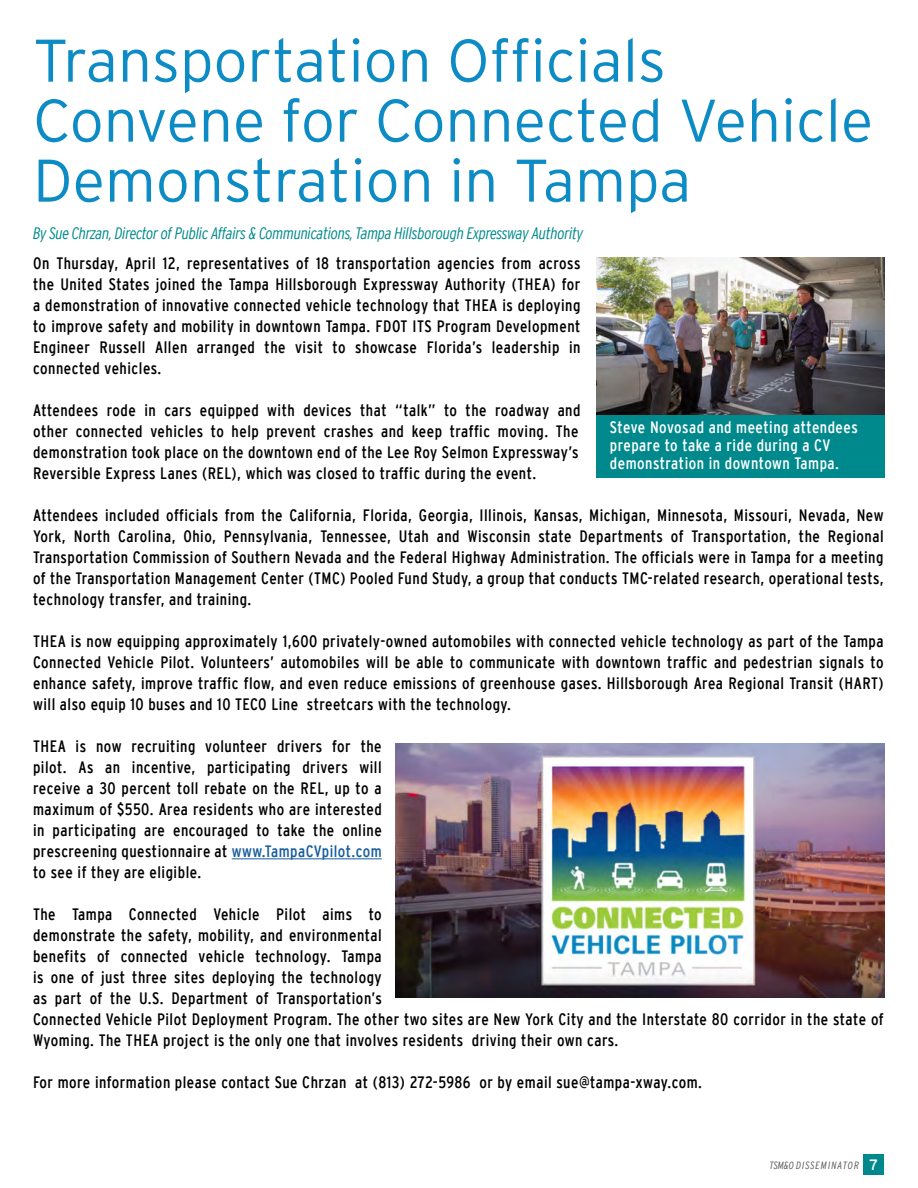
<style>
.page{position:relative;width:918px;height:1188px;background:#fff}
.page>*{position:absolute;margin:0;border:0;box-sizing:border-box;transform-origin:0 0}
.t1{font:300 60px/60px "Interstate";color:#0c8bc5}
.t2{font:condensed 16.5px/21px "Interstate";letter-spacing:.03em;color:#000;text-align:justify}
.t3{font:italic 300 condensed 16.5px "Interstate";letter-spacing:-.02em;color:#00898c}
.t4{font:condensed 16.5px/18px "Interstate";letter-spacing:.03em;color:#fff}
.t5{font:italic 300 condensed 10.5px "Interstate";letter-spacing:.1em;color:#57585a}
.s1{color:#175d9e}
.s2{font-weight:400;font-style:normal;font-stretch:normal;font-size:15px;color:#fff}
</style>
<div class="page">
<div style="left:864px;top:1154px;width:20px;height:21px;background:#00898c"></div>
<hr style="left:232px;top:859px;width:150px;height:1px;background:#175d9e">
<img style="left:395px;top:743px;width:489px;height:254px">
<img style="left:596px;top:257px;width:288px;height:158px">
<div style="left:596px;top:415px;width:288px;height:62px;background:#00898c"></div>
<p class="t1" style="left:33px;top:30px;width:842px">Transportation Officials<br>Convene for Connected Vehicle<br>Demonstration in Tampa</p>
<p class="t3" style="left:33px;top:224px;width:552px">By Sue Chrzan, Director of Public Affairs &amp; Communications, Tampa Hillsborough Expressway Authority</p>
<p class="t2" style="left:33px;top:252px;width:549px">On Thursday, April 12, representatives of 18 transportation agencies from across the United States joined the Tampa Hillsborough Expressway Authority (THEA) for a demonstration of innovative connected vehicle technology that THEA is deploying to improve safety and mobility in downtown Tampa. FDOT ITS Program Development Engineer Russell Allen arranged the visit to showcase Florida’s leadership in connected vehicles.</p>
<p class="t2" style="left:33px;top:399px;width:549px;text-align:left">Attendees rode in cars equipped with devices that “talk” to the roadway and other connected vehicles to help prevent crashes and keep traffic moving. The demonstration took place on the downtown end of the Lee Roy Selmon Expressway’s Reversible Express Lanes (REL), which was closed to traffic during the event.</p>
<p class="t2" style="left:33px;top:504px;width:852px">Attendees included officials from the California, Florida, Georgia, Illinois, Kansas, Michigan, Minnesota, Missouri, Nevada, New York, North Carolina, Ohio, Pennsylvania, Tennessee, Utah and Wisconsin state Departments of Transportation, the Regional Transportation Commission of Southern Nevada and the Federal Highway Administration. The officials were in Tampa for a meeting of the Transportation Management Center (TMC) Pooled Fund Study, a group that conducts TMC-related research, operational tests, technology transfer, and training.</p>
<p class="t2" style="left:33px;top:630px;width:852px">THEA is now equipping approximately 1,600 privately-owned automobiles with connected vehicle technology as part of the Tampa Connected Vehicle Pilot. Volunteers’ automobiles will be able to communicate with downtown traffic and pedestrian signals to enhance safety, improve traffic flow, and even reduce emissions of greenhouse gases. Hillsborough Area Regional Transit (HART) will also equip 10 buses and 10 TECO Line streetcars with the technology.</p>
<p class="t2" style="left:33px;top:735px;width:350px">THEA is now recruiting volunteer drivers for the pilot. As an incentive, participating drivers will receive a 30 percent toll rebate on the REL, up to a maximum of $550. Area residents who are interested in participating are encouraged to take the online prescreening questionnaire at <span class="s1">www.TampaCVpilot.com </span>to see if they are eligible.</p>
<p class="t2" style="left:33px;top:903px;width:852px;text-align:left">The Tampa Connected Vehicle Pilot aims to<br>demonstrate the safety, mobility, and environmental<br>benefits of connected vehicle technology. Tampa<br>is one of just three sites deploying the technology<br>as part of the U.S. Department of Transportation’s<br>Connected Vehicle Pilot Deployment Program. The other two sites are New York City and the Interstate 80 corridor in the state of Wyoming. The THEA project is the only one that involves residents driving their own cars.</p>
<p class="t2" style="left:33px;top:1071px;width:671px">For more information please contact Sue Chrzan at (813) 272-5986 or by email sue@tampa-xway.com.</p>
<p class="t4" style="left:610px;top:418px;width:249px">Steve Novosad and meeting attendees prepare to take a ride during a CV demonstration in downtown Tampa.</p>
<p class="t5" style="left:770px;top:1159px;width:110px">TSM&amp;O DISSEMINATOR <span class="s2">7</span></p>
</div>
